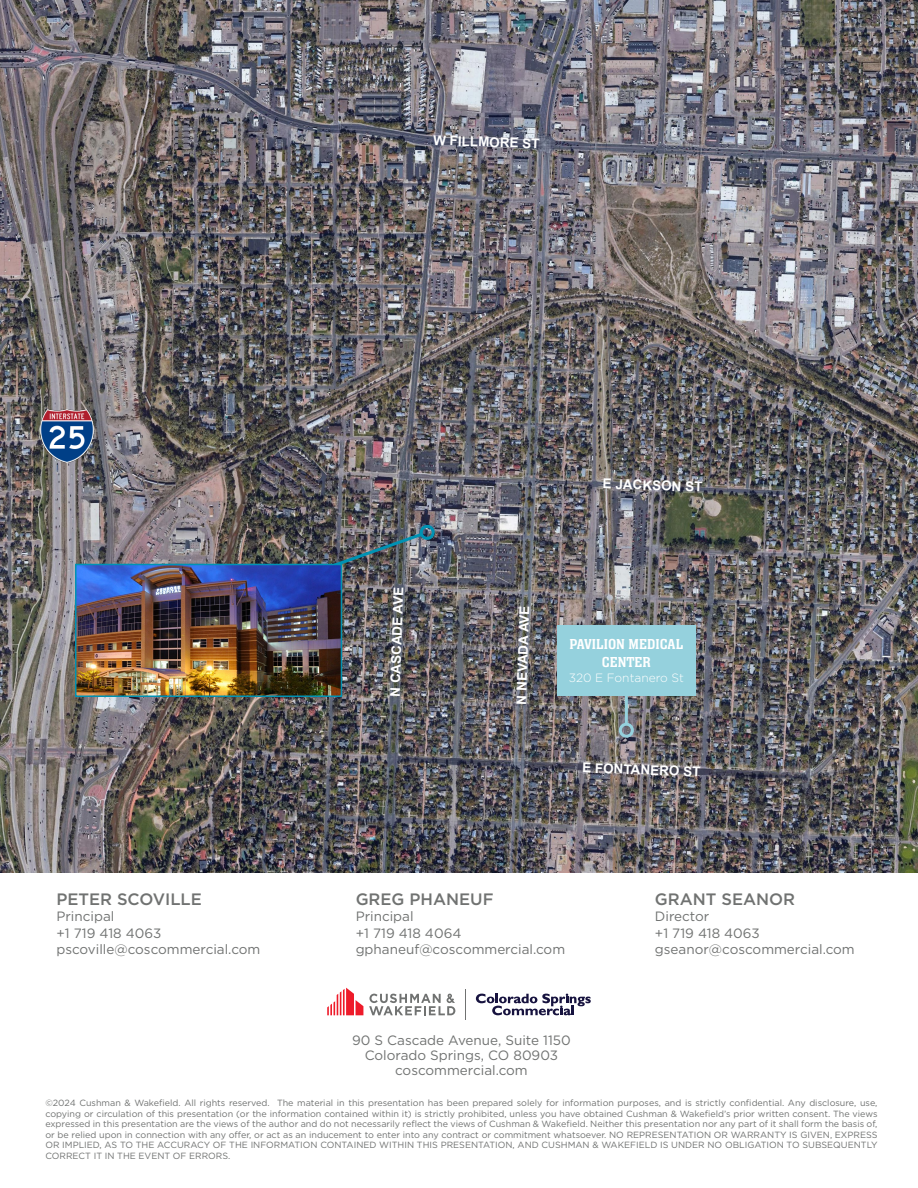
<style>
.page{position:relative;width:918px;height:1188px;background:#fff}
.page>*{position:absolute;margin:0;border:0;box-sizing:border-box;transform-origin:0 0}
.t1{font:500 16.5px "Gotham";color:#707271}
.t2{font:15px/18px "Neue Aachen Pro";color:#fff;text-align:center}
.t3{font:13.5px "Gotham";color:#707271}
.t4{font:700 13.5px "Arial";color:#fff}
.t5{font:300 12px "Gotham";color:#fff}
.t6{font:9px/10.5px "Gotham";color:#707271;text-align:justify}
</style>
<div class="page">
<img style="left:0;top:0;width:918px;height:873px">
<div style="left:557px;top:625px;width:139px;height:71px;background:#95d1dd"></div>
<hr style="left:625px;top:696px;width:3px;height:28px;background:#95d1dd">
<div style="left:619px;top:723px;width:15px;height:15px;border:3px solid #95d1dd;border-radius:50%"></div>
<img style="left:299px;top:526px;width:138px;height:54px">
<img style="left:41px;top:410px;width:52px;height:53px">
<svg style="left:476px;top:994px;width:115px;height:21px"></svg>
<hr style="left:465px;top:989px;width:1px;height:30px;background:#707271">
<svg style="left:327px;top:988px;width:36px;height:27px"></svg>
<svg style="left:369px;top:994px;width:86px;height:21px"></svg>
<img style="left:78px;top:567px;width:261px;height:127px">
<div style="left:75px;top:564px;width:267px;height:133px;border:2px solid #0092b3"></div>
<p class="t4" style="left:434px;top:131px;width:108px;rotate:2deg">W FILLMORE ST</p>
<p class="t1" style="left:56px;top:889px;width:147px">PETER SCOVILLE</p>
<p class="t3" style="left:56px;top:908px;width:59px">Principal</p>
<p class="t3" style="left:56px;top:924px;width:106px">+1 719 418 4063</p>
<p class="t3" style="left:56px;top:940px;width:205px">pscoville@coscommercial.com</p>
<p class="t4" style="left:385px;top:696px;width:112px;rotate:-88deg">N CASCADE AVE</p>
<p class="t4" style="left:603px;top:474px;width:101px;rotate:2deg">E JACKSON ST</p>
<p class="t4" style="left:512px;top:704px;width:101px;rotate:-88deg">N NEVADA AVE</p>
<p class="t2" style="left:569px;top:635px;width:115px">PAVILION MEDICAL<br>CENTER</p>
<p class="t5" style="left:569px;top:670px;width:117px">320 E Fontanero St</p>
<p class="t4" style="left:583px;top:758px;width:120px;rotate:2deg">E FONTANERO ST</p>
<p class="t1" style="left:356px;top:889px;width:139px">GREG PHANEUF</p>
<p class="t3" style="left:356px;top:908px;width:59px">Principal</p>
<p class="t3" style="left:356px;top:924px;width:107px">+1 719 418 4064</p>
<p class="t3" style="left:356px;top:940px;width:211px">gphaneuf@coscommercial.com</p>
<p class="t3" style="left:352px;top:1031px;width:220px">90 S Cascade Avenue, Suite 1150</p>
<p class="t3" style="left:365px;top:1046px;width:195px">Colorado Springs, CO 80903</p>
<p class="t3" style="left:395px;top:1061px;width:134px">coscommercial.com</p>
<p class="t1" style="left:655px;top:889px;width:142px">GRANT SEANOR</p>
<p class="t3" style="left:655px;top:908px;width:56px">Director</p>
<p class="t3" style="left:655px;top:924px;width:106px">+1 719 418 4063</p>
<p class="t3" style="left:655px;top:940px;width:201px">gseanor@coscommercial.com</p>
<p class="t6" style="left:45px;top:1097px;width:834px">©2024 Cushman &amp; Wakefield. All rights reserved. The material in this presentation has been prepared solely for information purposes, and is strictly confidential. Any disclosure, use, copying or circulation of this presentation (or the information contained within it) is strictly prohibited, unless you have obtained Cushman &amp; Wakefield’s prior written consent. The views expressed in this presentation are the views of the author and do not necessarily reflect the views of Cushman &amp; Wakefield. Neither this presentation nor any part of it shall form the basis of, or be relied upon in connection with any offer, or act as an inducement to enter into any contract or commitment whatsoever. NO REPRESENTATION OR WARRANTY IS GIVEN, EXPRESS OR IMPLIED, AS TO THE ACCURACY OF THE INFORMATION CONTAINED WITHIN THIS PRESENTATION, AND CUSHMAN &amp; WAKEFIELD IS UNDER NO OBLIGATION TO SUBSEQUENTLY CORRECT IT IN THE EVENT OF ERRORS.</p>
</div>
